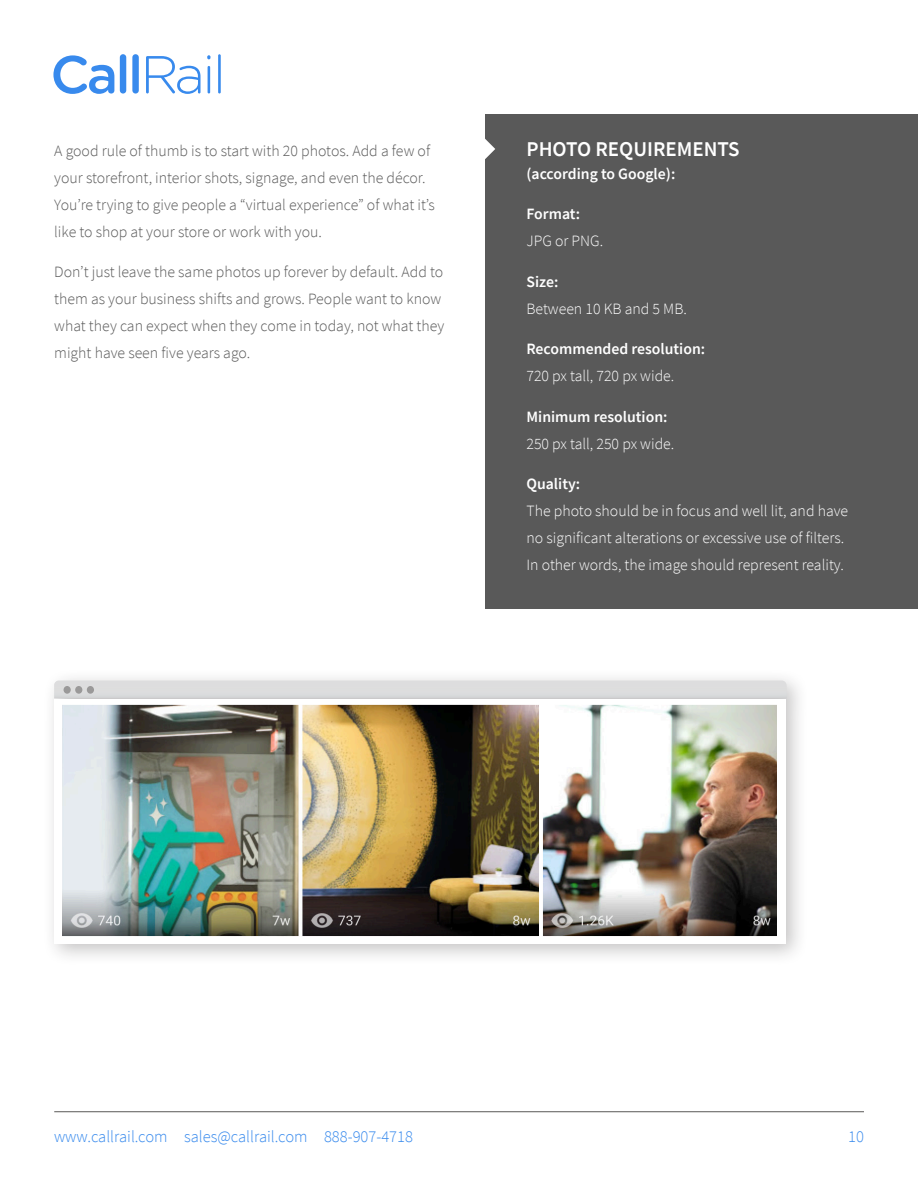
<style>
.page{position:relative;width:918px;height:1188px;background:#fff}
.page>*{position:absolute;margin:0;border:0;box-sizing:border-box;transform-origin:0 0}
.Sub_Black{font:600 21px "Source Sans Pro";color:#fff}
.t1{font:300 16.5px "Source Sans Pro";color:#388aed}
.t2{font:300 15.75px/27px "Source Sans Pro";color:#595959}
.Sub_Black-2{font:300 15.75px/27px "Source Sans Pro";color:#fff}
.Sub_Black-3{font:600 15.75px/27px "Source Sans Pro";color:#fff}
.s1{font-weight:600}
.s2{font-weight:300}
</style>
<div class="page">
<hr style="left:54px;top:1111px;width:810px;height:1px;background:#595857">
<div style="left:485px;top:114px;width:433px;height:494px;background:#595959"></div>
<svg style="left:485px;top:139px;width:10px;height:20px"></svg>
<div style="left:42px;top:669px;width:767px;height:297px;background:#231f20;opacity:.27"></div>
<div style="left:54px;top:699px;width:732px;height:244px;background:#fff"></div>
<div style="left:54px;top:681px;width:733px;height:17px;background:#ddddde"></div>
<div style="left:64px;top:686px;width:7px;height:8px;background:#9a9999;border-radius:50%"></div>
<div style="left:75px;top:686px;width:7px;height:8px;background:#9a9999;border-radius:50%"></div>
<div style="left:87px;top:686px;width:7px;height:8px;background:#9a9999;border-radius:50%"></div>
<svg style="left:53px;top:54px;width:168px;height:40px"></svg>
<img style="left:62px;top:704px;width:714px;height:233px">
<p class="t2" style="left:54px;top:137px;width:382px">A good rule of thumb is to start with 20 photos. Add a few of your storefront, interior shots, signage, and even the décor.<br>You’re trying to give people a “virtual experience” of what it’s like to shop at your store or work with you.</p>
<p class="t2" style="left:54px;top:259px;width:392px">Don’t just leave the same photos up forever by default. Add to them as your business shifts and grows. People want to know what they can expect when they come in today, not what they might have seen five years ago.</p>
<p class="Sub_Black" style="left:526px;top:135px;width:215px">PHOTO REQUIREMENTS</p>
<p class="Sub_Black-3" style="left:526px;top:160px;width:150px">(according to Google):</p>
<p class="Sub_Black-2" style="left:526px;top:201px;width:78px"><span class="s1">Format:<br></span>JPG or PNG.</p>
<p class="Sub_Black-2" style="left:526px;top:268px;width:162px"><span class="s1">Size:<br></span>Between 10 KB and 5 MB.</p>
<p class="Sub_Black-3" style="left:526px;top:335px;width:180px">Recommended resolution:<br><span class="s2">720 px tall, 720 px wide.</span></p>
<p class="Sub_Black-2" style="left:526px;top:403px;width:149px"><span class="s1">Minimum resolution:<br></span>250 px tall, 250 px wide.</p>
<p class="Sub_Black-2" style="left:526px;top:471px;width:323px"><span class="s1">Quality:<br></span>The photo should be in focus and well lit, and have no significant alterations or excessive use of filters.<br>In other words, the image should represent reality.</p>
<p class="t1" style="left:54px;top:1127px;width:360px">www.callrail.com sales@callrail.com 888-907-4718</p>
<p class="t1" style="left:848px;top:1127px;width:17px">10</p>
</div>
